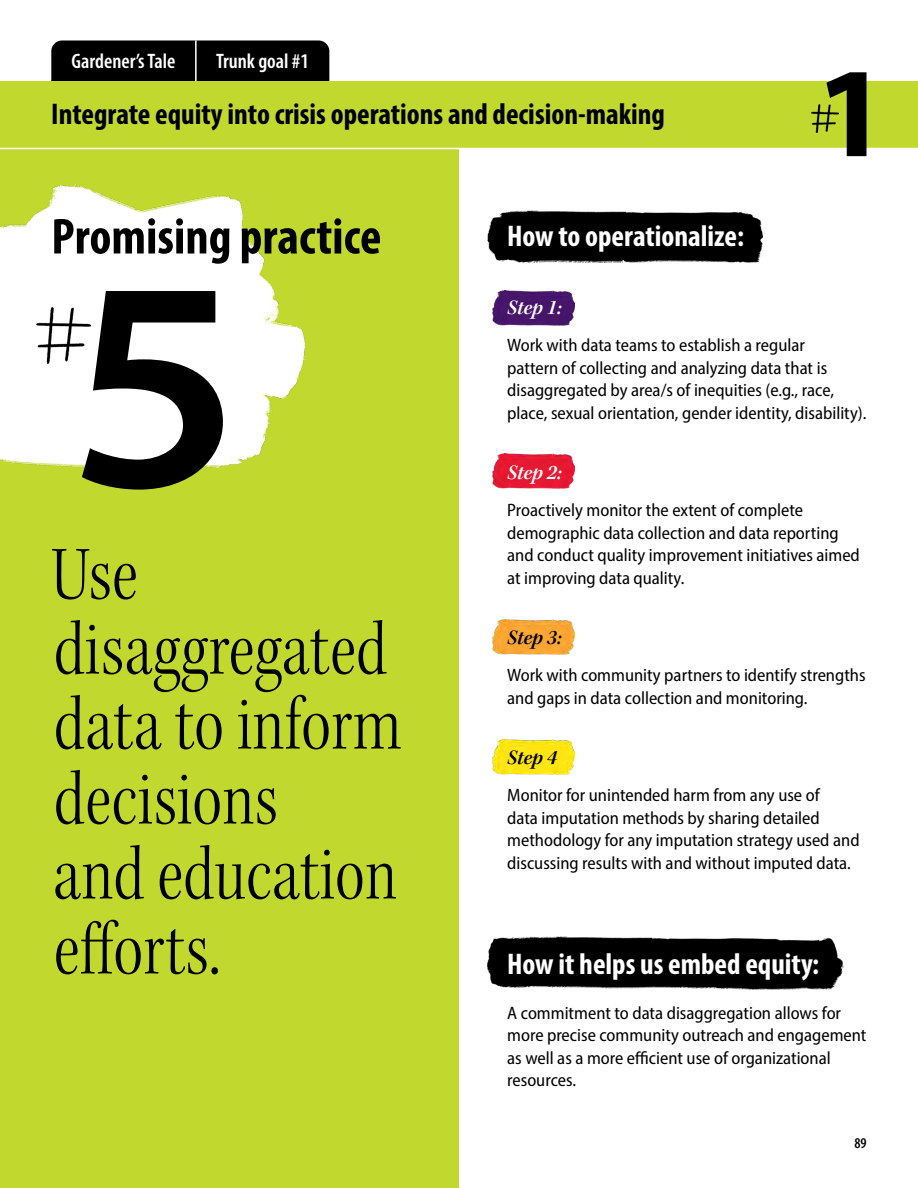
<style>
.page{position:relative;width:918px;height:1188px;background:#fff}
.page>*{position:absolute;margin:0;border:0;box-sizing:border-box;transform-origin:0 0}
.t1{font:600 semi-expanded 300px "Myriad Pro";color:#000}
.t2{font:700 semi-expanded 129px "Myriad Pro";color:#000}
.t3{font:79.5px/75px "Kepler Std Light Cn Subh";color:#000}
.t4{font:700 condensed 51px "Myriad Pro";color:#000}
.t5{font:700 condensed 30px "Myriad Pro";color:#000}
.t6{font:700 condensed 30px "Myriad Pro";color:#fff}
.t7{font:600 condensed 21px "Myriad Pro";color:#fff}
.t8{font:21px "Kepler Std Semibold It Subh";letter-spacing:-.005em;color:#fff}
.t9{font:21px "Kepler Std Semibold It Subh";letter-spacing:-.005em;color:#000}
.t10{font:semi-condensed 18px/22.5px "Myriad Pro";color:#000}
.t11{font:600 condensed 15px "Myriad Pro";color:#000}
</style>
<div class="page">
<img style="left:492px;top:291px;width:82px;height:35px">
<img style="left:488px;top:210px;width:274px;height:54px">
<img style="left:488px;top:936px;width:355px;height:54px">
<img style="left:492px;top:454px;width:82px;height:34px">
<img style="left:492px;top:620px;width:82px;height:34px">
<img style="left:492px;top:739px;width:82px;height:35px">
<div style="left:0;top:148px;width:459px;height:1040px;background:#c1d82f"></div>
<div style="left:0;top:81px;width:918px;height:67px;background:#c1d82f"></div>
<div style="left:51px;top:40px;width:278px;height:41px;background:#000"></div>
<hr style="left:195px;top:40px;width:2px;height:41px;background:#fff">
<img style="left:811px;top:105px;width:27px;height:28px">
<hr style="left:0;top:148px;width:918px;height:1px;background:#fff">
<img style="left:0;top:184px;width:305px;height:284px">
<img style="left:36px;top:308px;width:54px;height:56px">
<div style="left:136px;top:448px;width:30px;height:16px;background:#fff"></div>
<p class="t7" style="left:72px;top:48px;width:106px">Gardener’s Tale</p>
<h3 class="t5" style="left:51px;top:95px;width:615px">Integrate equity into crisis operations and decision-making</h3>
<p class="t7" style="left:216px;top:48px;width:95px">Trunk goal #1</p>
<h2 class="t2" style="left:814px;top:27px;width:79px">1</h2>
<h3 class="t4" style="left:51px;top:205px;width:332px">Promising practice</h3>
<h1 class="t1" style="left:68px;top:191px;width:175px">5</h1>
<h3 class="t3" style="left:51px;top:537px;width:352px">Use disaggregated data to inform decisions<br>and education efforts.</h3>
<h3 class="t6" style="left:507px;top:217px;width:238px">How to operationalize:</h3>
<p class="t8" style="left:507px;top:295px;width:56px">Step 1:</p>
<p class="t10" style="left:507px;top:333px;width:361px">Work with data teams to establish a regular<br>pattern of collecting and analyzing data that is disaggregated by area/s of inequities (e.g., race, place, sexual orientation, gender identity, disability).</p>
<p class="t8" style="left:507px;top:460px;width:56px">Step 2:</p>
<p class="t10" style="left:507px;top:498px;width:354px">Proactively monitor the extent of complete demographic data collection and data reporting and conduct quality improvement initiatives aimed at improving data quality.</p>
<p class="t9" style="left:507px;top:625px;width:56px">Step 3:</p>
<p class="t10" style="left:507px;top:663px;width:360px">Work with community partners to identify strengths and gaps in data collection and monitoring.</p>
<p class="t9" style="left:507px;top:745px;width:51px">Step 4</p>
<p class="t10" style="left:507px;top:783px;width:354px">Monitor for unintended harm from any use of<br>data imputation methods by sharing detailed methodology for any imputation strategy used and discussing results with and without imputed data.</p>
<h3 class="t6" style="left:507px;top:945px;width:313px">How it helps us embed equity:</h3>
<p class="t10" style="left:507px;top:1001px;width:361px">A commitment to data disaggregation allows for more precise community outreach and engagement as well as a more efficient use of organizational resources.</p>
<p class="t11" style="left:854px;top:1134px;width:14px">89</p>
</div>
